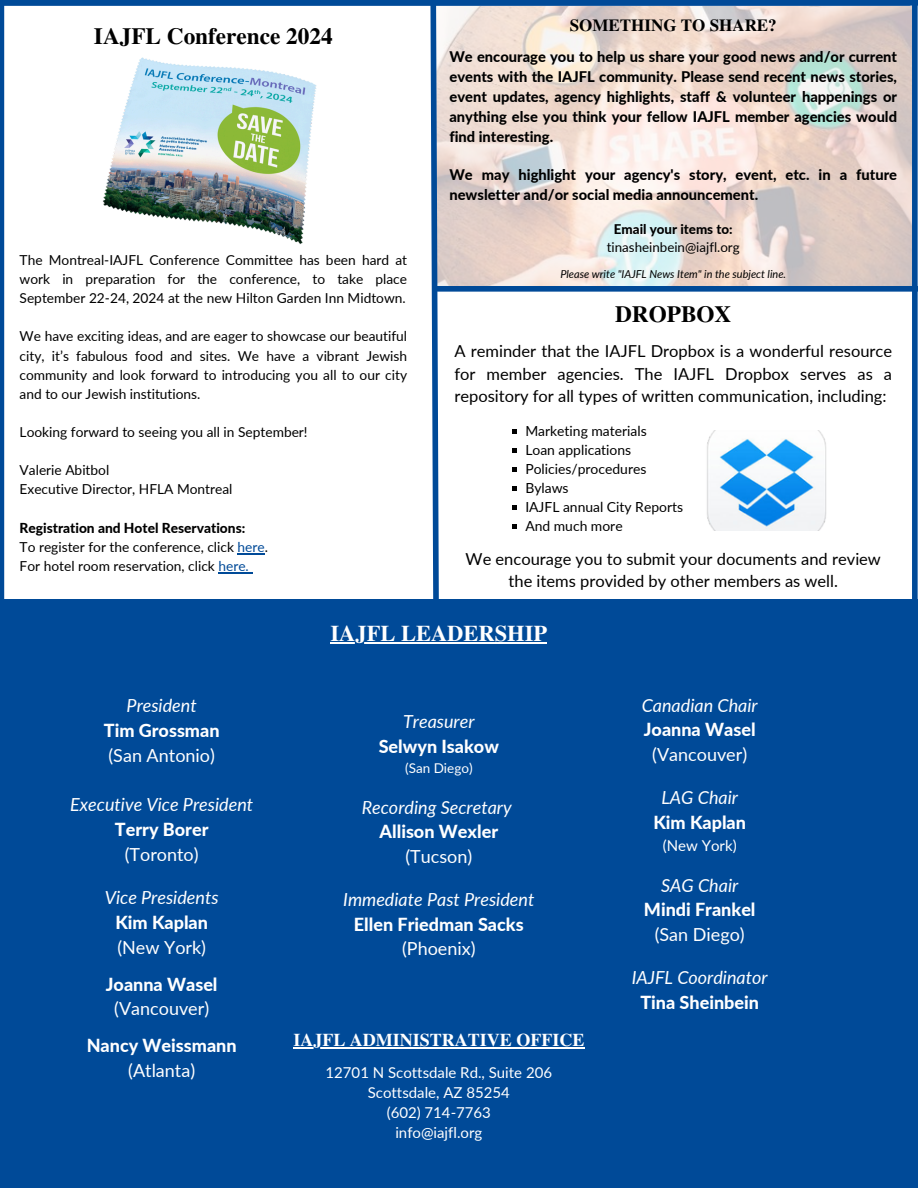
<style>
.page{position:relative;width:918px;height:1188px;background:#fff}
.page>*{position:absolute;margin:0;border:0;box-sizing:border-box;transform-origin:0 0}
.t1{font:700 23.25px "Te X Gyre Termes";color:#000}
.t2{font:700 22.5px "Te X Gyre Termes";color:#fff}
.t3{font:italic 18px/24.8px "Lato";color:#fff;text-align:center}
.t4{font:800 18px/24.8px "Lato";color:#fff;text-align:center}
.t5{font:18px/24.8px "Lato";color:#fff;text-align:center}
.t6{font:700 18px "Te X Gyre Termes";color:#fff}
.t7{font:700 16.95px "Te X Gyre Termes";color:#000}
.t8{font:16.5px/22.5px "Lato";color:#000;text-align:justify}
.t9{font:15px/20px "Lato";color:#fff;text-align:center}
.t10{font:800 14.7px/20.1px "Lato";color:#000;text-align:justify}
.t11{font:13.95px "Lato";color:#000}
.t12{font:13.8px/19.2px "Lato";color:#000;text-align:justify}
.t13{font:13.5px "Lato";color:#fff}
.t14{font:13.35px "Lato";color:#000}
.t15{font:800 13.35px "Lato";color:#000}
.t16{font:italic 10.95px "Lato";color:#000}
.s1{font-weight:800}
.s2{color:#004a98}
.s3{font-style:italic}
.s4{font-weight:800;font-style:normal}
.s5{font-style:normal}
.s6{font-weight:400}
.s7{font-weight:400;font-style:italic}
</style>
<div class="page">
<img style="left:707px;top:431px;width:120px;height:100px">
<img style="left:442px;top:7px;width:470px;height:279px">
<svg style="left:428px;top:6px;width:14px;height:594px"></svg>
<div style="left:0;top:600px;width:918px;height:588px;background:#004a98"></div>
<div style="left:437px;top:286px;width:481px;height:6px;background:#004a98"></div>
<div style="left:0;top:0;width:909px;height:6px;background:#004a98"></div>
<hr style="left:0;top:0;width:4px;height:609px;background:#004a98">
<div style="left:912px;top:0;width:6px;height:1184px;background:#004a98"></div>
<img style="left:102px;top:57px;width:215px;height:187px">
<svg style="left:512px;top:429px;width:5px;height:4px"></svg>
<svg style="left:512px;top:448px;width:5px;height:4px"></svg>
<svg style="left:512px;top:467px;width:5px;height:5px"></svg>
<svg style="left:512px;top:486px;width:5px;height:5px"></svg>
<svg style="left:512px;top:505px;width:5px;height:5px"></svg>
<svg style="left:512px;top:524px;width:5px;height:5px"></svg>
<hr style="left:330px;top:643px;width:217px;height:1px;background:#fff">
<hr style="left:293px;top:1047px;width:291px;height:2px;background:#fff">
<svg style="left:238px;top:553px;width:27px;height:1px"></svg>
<hr style="left:218px;top:572px;width:31px;height:1px;background:#004a98">
<h5 class="t7" style="left:570px;top:12px;width:209px">SOMETHING TO SHARE?</h5>
<h5 class="t10" style="left:449px;top:46px;width:449px">We encourage you to help us share your good news and/or current events with the IAJFL community. Please send recent news stories, event updates, agency highlights, staff &amp; volunteer happenings or anything else you think your fellow IAJFL member agencies would find interesting.</h5>
<p class="t10" style="left:449px;top:164px;width:449px">We may highlight your agency's story, event, etc. in a future newsletter and/or social media announcement.</p>
<p class="t15" style="left:614px;top:221px;width:120px">Email your items to:</p>
<p class="t14" style="left:607px;top:239px;width:134px">tinasheinbein@iajfl.org</p>
<h2 class="t16" style="left:560px;top:267px;width:227px">Please write "IAJFL News Item" in the subject line.</h2>
<p class="t1" style="left:615px;top:296px;width:118px">DROPBOX</p>
<h6 class="t8" style="left:454px;top:340px;width:439px">A reminder that the IAJFL Dropbox is a wonderful resource for member agencies. The IAJFL Dropbox serves as a repository for all types of written communication, including:</h6>
<h6 class="t11" style="left:525px;top:422px;width:123px">Marketing materials</h6>
<h6 class="t11" style="left:525px;top:441px;width:107px">Loan applications</h6>
<h6 class="t11" style="left:525px;top:460px;width:123px">Policies/procedures</h6>
<h6 class="t11" style="left:525px;top:479px;width:45px">Bylaws</h6>
<h1 class="t11" style="left:525px;top:498px;width:159px">IAJFL annual City Reports</h1>
<h4 class="t11" style="left:525px;top:517px;width:99px">And much more</h4>
<p class="t8" style="left:466px;top:547px;width:417px;text-align:center">We encourage you to submit your documents and review the items provided by other members as well.</p>
<p class="t2" style="left:330px;top:616px;width:218px">IAJFL LEADERSHIP</p>
<h3 class="t1" style="left:94px;top:18px;width:240px">IAJFL Conference 2024</h3>
<h4 class="t12" style="left:20px;top:250px;width:389px">The Montreal-IAJFL Conference Committee has been hard at work in preparation for the conference, to take place September 22-24, 2024 at the new Hilton Garden Inn Midtown.</h4>
<h4 class="t12" style="left:20px;top:327px;width:389px">We have exciting ideas, and are eager to showcase our beautiful city, it’s fabulous food and sites. We have a vibrant Jewish community and look forward to introducing you all to our city and to our Jewish institutions.</h4>
<h4 class="t12" style="left:20px;top:422px;width:290px">Looking forward to seeing you all in September!</h4>
<h4 class="t12" style="left:20px;top:460px;width:214px">Valerie Abitbol<br>Executive Director, HFLA Montreal</h4>
<h4 class="t12" style="left:20px;top:518px;width:250px;text-align:left"><span class="s1">Registration and Hotel Reservations:<br></span>To register for the conference, click <span class="s2">here</span>.<br>For hotel room reservation, click <span class="s2">here.</span></h4>
<p class="t5" style="left:104px;top:693px;width:117px"><span class="s3">President<br></span><span class="s1">Tim Grossman </span>(San Antonio)</p>
<p class="t3" style="left:70px;top:792px;width:185px">Executive Vice President<br><span class="s4">Terry Borer<br></span><span class="s5">(Toronto)</span></p>
<h4 class="t3" style="left:105px;top:885px;width:115px">Vice Presidents<br><span class="s4">Kim Kaplan </span><span class="s5">(New York)</span></h4>
<p class="t4" style="left:106px;top:971px;width:113px">Joanna Wasel <span class="s6">(Vancouver)</span></p>
<h1 class="t4" style="left:87px;top:1033px;width:152px">Nancy Weissmann <span class="s6">(Atlanta)</span></h1>
<h4 class="t4" style="left:379px;top:709px;width:122px"><span class="s7">Treasurer<br></span>Selwyn Isakow</h4>
<h4 class="t13" style="left:405px;top:760px;width:69px">(San Diego)</h4>
<h4 class="t3" style="left:362px;top:794px;width:152px">Recording Secretary<br><span class="s4">Allison Wexler </span><span class="s5">(Tucson)</span></h4>
<h4 class="t3" style="left:343px;top:887px;width:193px">Immediate Past President<br><span class="s4">Ellen Friedman Sacks </span><span class="s5">(Phoenix)</span></h4>
<p class="t6" style="left:293px;top:1026px;width:293px">IAJFL ADMINISTRATIVE OFFICE</p>
<p class="t9" style="left:326px;top:1062px;width:228px">12701 N Scottsdale Rd., Suite 206<br>Scottsdale, AZ 85254<br>(602) 714-7763<br>info@iajfl.org</p>
<h4 class="t3" style="left:642px;top:692px;width:118px">Canadian Chair<br><span class="s4">Joanna Wasel </span><span class="s5">(Vancouver)</span></h4>
<h4 class="t4" style="left:653px;top:785px;width:94px"><span class="s7">LAG Chair<br></span>Kim Kaplan</h4>
<h4 class="t9" style="left:663px;top:835px;width:75px">(New York)</h4>
<h4 class="t4" style="left:644px;top:872px;width:113px"><span class="s7">SAG Chair<br></span>Mindi Frankel <span class="s6">(San Diego)</span></h4>
<h4 class="t3" style="left:632px;top:965px;width:138px">IAJFL Coordinator<br><span class="s4">Tina Sheinbein</span></h4>
</div>
